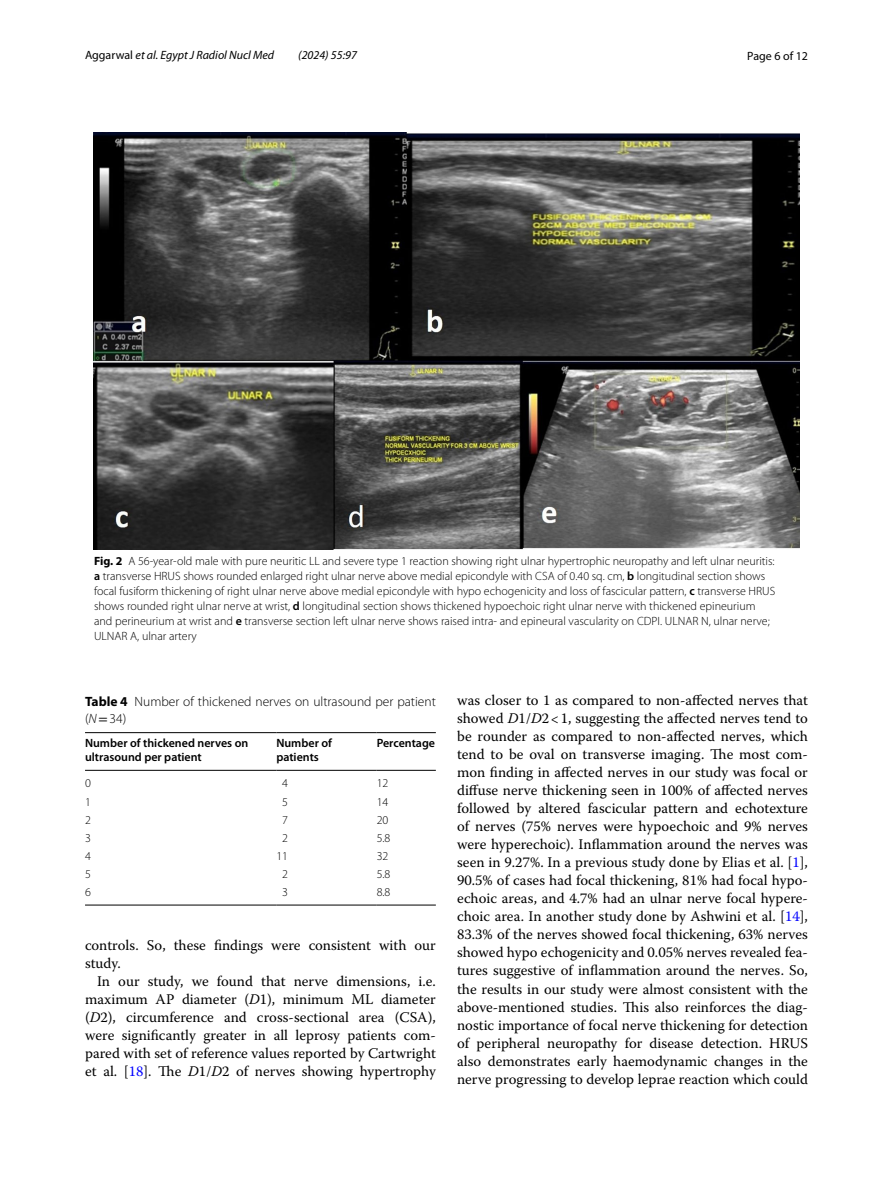
<style>
.page{position:relative;width:893px;height:1187px;background:#fff}
.page>*{position:absolute;margin:0;border:0;box-sizing:border-box;transform-origin:0 0}
.t1{font:14.7px/18px "Warnock Pro";color:#000;text-align:justify}
.t2{font:300 13.5px/16.5px "Myriad Pro";color:#000}
.t3{font:300 12px/15px "Myriad Pro";color:#000}
.t4{font:600 12px/13.5px "Myriad Pro";color:#000}
.t5{font:italic 12px "Myriad Pro";color:#000}
.t6{font:12px "Myriad Pro";color:#000}
.s1{font-style:normal}
.s2{font-weight:700}
.s3{font-weight:600}
.s4{font-style:italic}
.s5{font-family:"STIX";font-weight:400}
.s6{color:#00f}
</style>
<div class="page">
<img style="left:93px;top:133px;width:706px;height:416px">
<hr style="left:85px;top:732px;width:191px;height:1px;background:#000">
<hr style="left:85px;top:770px;width:191px;height:1px;background:#000">
<hr style="left:276px;top:732px;width:101px;height:1px;background:#000">
<hr style="left:276px;top:770px;width:101px;height:1px;background:#000">
<hr style="left:377px;top:732px;width:59px;height:1px;background:#000">
<hr style="left:377px;top:770px;width:59px;height:1px;background:#000">
<hr style="left:85px;top:904px;width:191px;height:1px;background:#000">
<hr style="left:276px;top:904px;width:101px;height:1px;background:#000">
<hr style="left:377px;top:904px;width:59px;height:1px;background:#000">
<p class="t5" style="left:85px;top:48px;width:191px"><span class="s1">Aggarwal</span> et al. Egypt J Radiol Nucl Med</p>
<p class="t5" style="left:298px;top:48px;width:60px">(2024) 55:97</p>
<p class="t6" style="left:747px;top:48px;width:62px">Page 6 of 12</p>
<p class="t3" style="left:94px;top:553px;width:683px"><span class="s2">Fig. 2</span> A 56-year-old male with pure neuritic LL and severe type 1 reaction showing right ulnar hypertrophic neuropathy and left ulnar neuritis: <span class="s3">a</span> transverse HRUS shows rounded enlarged right ulnar nerve above medial epicondyle with CSA of 0.40 sq. cm, <span class="s3">b</span> longitudinal section shows focal fusiform thickening of right ulnar nerve above medial epicondyle with hypo echogenicity and loss of fascicular pattern, <span class="s3">c</span> transverse HRUS shows rounded right ulnar nerve at wrist, <span class="s3">d</span> longitudinal section shows thickened hypoechoic right ulnar nerve with thickened epineurium and perineurium at wrist and <span class="s3">e</span> transverse section left ulnar nerve shows raised intra- and epineural vascularity on CDPI. ULNAR N, ulnar nerve; ULNAR A, ulnar artery</p>
<p class="t2" style="left:85px;top:693px;width:352px"><span class="s2">Table 4</span> Number of thickened nerves on ultrasound per patient (<span class="s4">N</span><span class="s5">=</span>34)</p>
<p class="t4" style="left:85px;top:736px;width:165px">Number of thickened nerves on ultrasound per patient</p>
<p class="t4" style="left:276px;top:736px;width:57px">Number of patients</p>
<p class="t4" style="left:377px;top:736px;width:60px">Percentage</p>
<p class="t3" style="left:85px;top:776px;width:7px">0</p>
<p class="t3" style="left:282px;top:776px;width:7px">4</p>
<p class="t3" style="left:377px;top:776px;width:13px">12</p>
<p class="t3" style="left:85px;top:794px;width:7px">1</p>
<p class="t3" style="left:282px;top:794px;width:7px">5</p>
<p class="t3" style="left:377px;top:794px;width:13px">14</p>
<p class="t3" style="left:85px;top:812px;width:7px">2</p>
<p class="t3" style="left:282px;top:812px;width:7px">7</p>
<p class="t3" style="left:377px;top:812px;width:13px">20</p>
<p class="t3" style="left:85px;top:830px;width:7px">3</p>
<p class="t3" style="left:282px;top:830px;width:7px">2</p>
<p class="t3" style="left:377px;top:830px;width:15px">5.8</p>
<p class="t3" style="left:85px;top:848px;width:7px">4</p>
<p class="t3" style="left:276px;top:848px;width:13px">11</p>
<p class="t3" style="left:377px;top:848px;width:13px">32</p>
<p class="t3" style="left:85px;top:866px;width:7px">5</p>
<p class="t3" style="left:282px;top:866px;width:7px">2</p>
<p class="t3" style="left:377px;top:866px;width:15px">5.8</p>
<p class="t3" style="left:85px;top:885px;width:7px">6</p>
<p class="t3" style="left:282px;top:885px;width:7px">3</p>
<p class="t3" style="left:377px;top:885px;width:15px">8.8</p>
<p class="t1" style="left:85px;top:935px;width:352px">controls. So, these findings were consistent with our study.</p>
<p class="t1" style="left:85px;top:971px;width:352px;text-indent:12px">In our study, we found that nerve dimensions, i.e. maximum AP diameter (<span class="s4">D</span>1), minimum ML diameter (<span class="s4">D</span>2), circumference and cross-sectional area (CSA), were significantly greater in all leprosy patients com&shy;pared with set of reference values reported by Cartwright et al. [<span class="s6">18</span>]. The <span class="s4">D</span>1/<span class="s4">D</span>2 of nerves showing hypertrophy</p>
<p class="t1" style="left:457px;top:691px;width:352px">was closer to 1 as compared to non-affected nerves that showed <span class="s4">D</span>1/<span class="s4">D</span>2&lt;1, suggesting the affected nerves tend to be rounder as compared to non-affected nerves, which tend to be oval on transverse imaging. The most com&shy;mon finding in affected nerves in our study was focal or diffuse nerve thickening seen in 100% of affected nerves followed by altered fascicular pattern and echotexture of nerves (75% nerves were hypoechoic and 9% nerves were hyperechoic). Inflammation around the nerves was seen in 9.27%. In a previous study done by Elias et al. [<span class="s6">1</span>], 90.5% of cases had focal thickening, 81% had focal hypo&shy;echoic areas, and 4.7% had an ulnar nerve focal hypere&shy;choic area. In another study done by Ashwini et al. [<span class="s6">14</span>], 83.3% of the nerves showed focal thickening, 63% nerves showed hypo echogenicity and 0.05% nerves revealed fea&shy;tures suggestive of inflammation around the nerves. So, the results in our study were almost consistent with the above-mentioned studies. This also reinforces the diag&shy;nostic importance of focal nerve thickening for detection of peripheral neuropathy for disease detection. HRUS also demonstrates early haemodynamic changes in the nerve progressing to develop leprae reaction which could</p>
</div>
